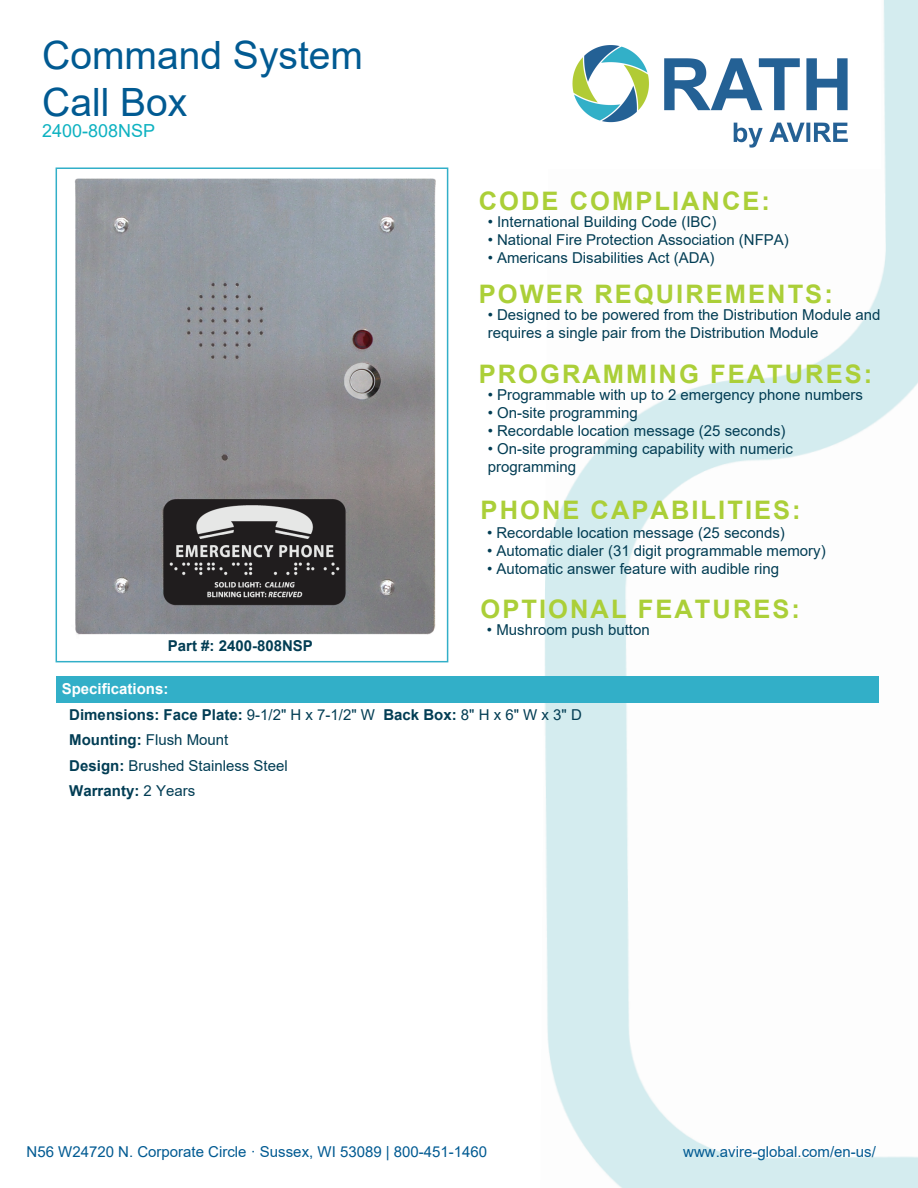
<style>
.page{position:relative;width:918px;height:1188px;background:#fff}
.page>*{position:absolute;margin:0;border:0;box-sizing:border-box;transform-origin:0 0}
.t1{font:39px/46.8px "Arial";color:#015a92}
.t2{font:700 25.5px "Arial";letter-spacing:.08em;color:#abcf38}
.t3{font:18px "Arial";color:#0eb2c1}
.t4{font:15px/25.5px "Arial";color:#023d54}
.t5{font:15px "Arial";color:#015a92}
.t6{font:700 15px "Arial";color:#023d54}
.s1{font-weight:700;color:#fff}
.s2{font-weight:700}
</style>
<div class="page">
<img style="left:545px;top:0;width:373px;height:1188px">
<img style="left:545px;top:0;width:336px;height:168px">
<svg style="left:56px;top:167px;width:392px;height:495px"></svg>
<div style="left:56px;top:676px;width:823px;height:27px;background:#32afc8"></div>
<img style="left:71px;top:174px;width:367px;height:464px">
<h1 class="t1" style="left:42px;top:32px;width:322px">Command System<br>Call Box</h1>
<p class="t3" style="left:42px;top:119px;width:115px">2400-808NSP</p>
<p class="t6" style="left:168px;top:635px;width:147px">Part #: 2400-808NSP</p>
<h2 class="t2" style="left:479px;top:183px;width:293px">CODE COMPLIANCE:</h2>
<p class="t4" style="left:488px;top:209px;width:230px">• International Building Code (IBC)</p>
<p class="t4" style="left:488px;top:227px;width:303px">• National Fire Protection Association (NFPA)</p>
<p class="t4" style="left:488px;top:245px;width:228px">• Americans Disabilities Act (ADA)</p>
<h2 class="t2" style="left:479px;top:276px;width:356px">POWER REQUIREMENTS:</h2>
<p class="t4" style="left:488px;top:305px;width:394px;line-height:18px">• Designed to be powered from the Distribution Module and requires a single pair from the Distribution Module</p>
<h2 class="t2" style="left:479px;top:356px;width:395px">PROGRAMMING FEATURES:</h2>
<p class="t4" style="left:488px;top:382px;width:377px">• Programmable with up to 2 emergency phone numbers</p>
<p class="t4" style="left:488px;top:400px;width:152px">• On-site programming</p>
<p class="t4" style="left:488px;top:418px;width:299px">• Recordable location message (25 seconds)</p>
<p class="t4" style="left:488px;top:439px;width:307px;line-height:18px">• On-site programming capability with numeric programming</p>
<h2 class="t2" style="left:481px;top:492px;width:322px">PHONE CAPABILITIES:</h2>
<p class="t4" style="left:487px;top:520px;width:299px">• Recordable location message (25 seconds)</p>
<p class="t4" style="left:487px;top:538px;width:340px">• Automatic dialer (31 digit programmable memory)</p>
<p class="t4" style="left:487px;top:556px;width:294px">• Automatic answer feature with audible ring</p>
<h2 class="t2" style="left:481px;top:591px;width:321px">OPTIONAL FEATURES:</h2>
<p class="t4" style="left:487px;top:617px;width:164px">• Mushroom push button</p>
<p class="t4" style="left:69px;top:676px;width:514px;text-indent:-8px"><span class="s1">Specifications:<br></span><span class="s2">Dimensions: Face Plate:</span> 9-1/2" H x 7-1/2" W <span class="s2">Back Box:</span> 8" H x 6" W x 3" D<br><span class="s2">Mounting:</span> Flush Mount<br><span class="s2">Design:</span> Brushed Stainless Steel<br><span class="s2">Warranty:</span> 2 Years</p>
<p class="t5" style="left:27px;top:1141px;width:462px">N56 W24720 N. Corporate Circle · Sussex, WI 53089 | 800-451-1460</p>
<p class="t5" style="left:683px;top:1141px;width:194px">www.avire-global.com/en-us/</p>
</div>
